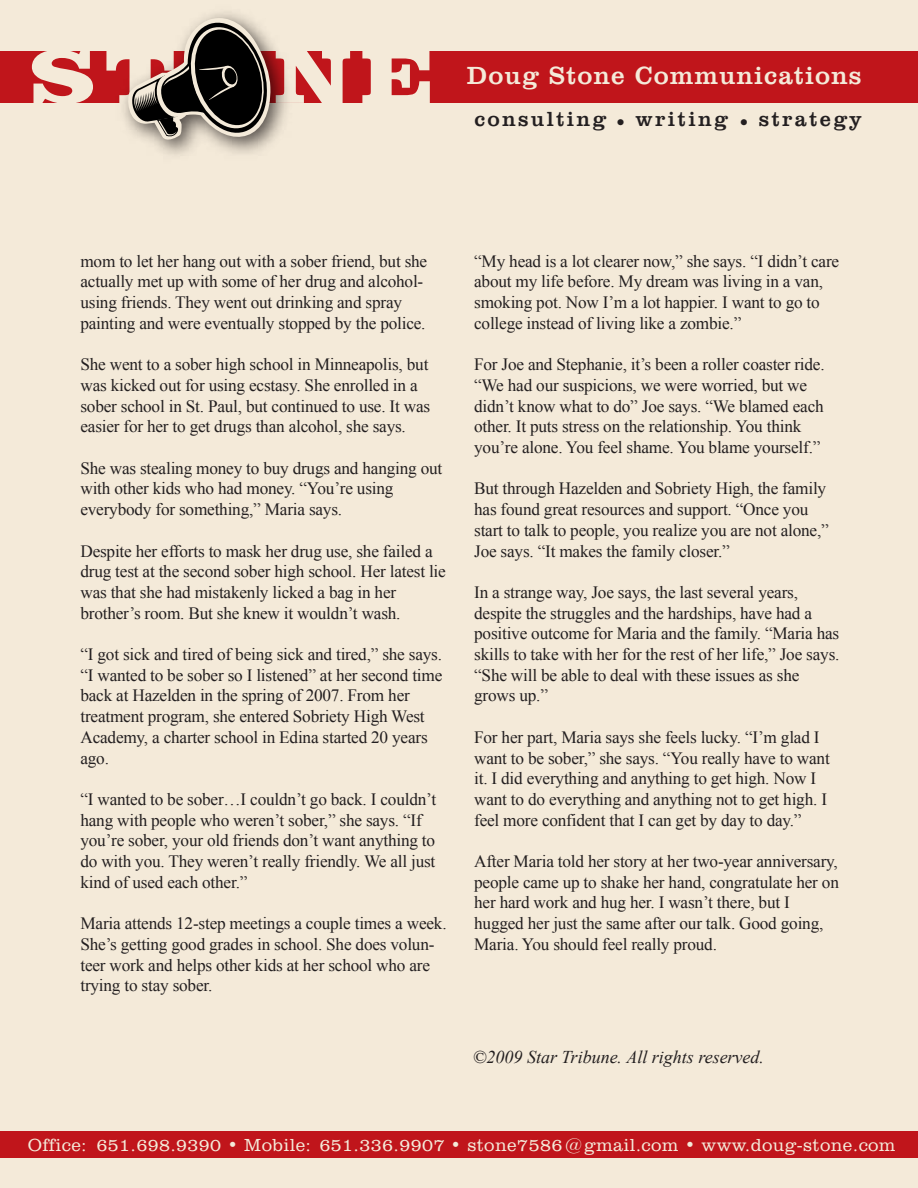
<style>
.page{position:relative;width:918px;height:1188px;background:#f4ead9}
.page>*{position:absolute;margin:0;border:0;box-sizing:border-box;transform-origin:0 0}
.t1{font:25.5px "Clarendon BT";letter-spacing:.04em;color:#f4ead9}
.t2{font:21px "Clarendon BT";letter-spacing:.11em;color:#231f20}
.t3{font:300 18px "Clarendon BT";letter-spacing:.02em;color:#f4ead9}
.t4{font:italic 18px "Times New Roman";color:#231f20}
.t5{font:17.25px/20.7px "Times New Roman";letter-spacing:-.01em;color:#231f20}
</style>
<div class="page">
<div style="left:0;top:51px;width:918px;height:51px;background:#c0151b"></div>
<div style="left:0;top:1132px;width:918px;height:26px;background:#c0151b"></div>
<svg style="left:32px;top:51px;width:61px;height:52px"></svg>
<svg style="left:362px;top:51px;width:68px;height:52px"></svg>
<svg style="left:106px;top:13px;width:244px;height:139px"></svg>
<h1 class="t1" style="left:467px;top:59px;width:396px">Doug Stone Communications</h1>
<p class="t2" style="left:474px;top:106px;width:389px">consulting • writing • strategy</p>
<p class="t5" style="left:80px;top:250px;width:348px">mom to let her hang out with a sober friend, but she actually met up with some of her drug and alcohol&shy;using friends. They went out drinking and spray painting and were eventually stopped by the police.</p>
<p class="t5" style="left:80px;top:354px;width:351px">She went to a sober high school in Minneapolis, but was kicked out for using ecstasy. She enrolled in a sober school in St. Paul, but continued to use. It was easier for her to get drugs than alcohol, she says.</p>
<p class="t5" style="left:80px;top:457px;width:363px">She was stealing money to buy drugs and hanging out with other kids who had money. “You’re using everybody for something,” Maria says.</p>
<p class="t5" style="left:80px;top:540px;width:367px">Despite her efforts to mask her drug use, she failed a drug test at the second sober high school. Her latest lie was that she had mistakenly licked a bag in her brother’s room. But she knew it wouldn’t wash.</p>
<p class="t5" style="left:80px;top:644px;width:364px">“I got sick and tired of being sick and tired,” she says. “I wanted to be sober so I listened” at her second time back at Hazelden in the spring of 2007. From her treatment program, she entered Sobriety High West Academy, a charter school in Edina started 20 years ago.</p>
<p class="t5" style="left:80px;top:789px;width:357px">“I wanted to be sober…I couldn’t go back. I couldn’t hang with people who weren’t sober,” she says. “If you’re sober, your old friends don’t want anything to do with you. They weren’t really friendly. We all just kind of used each other.”</p>
<p class="t5" style="left:80px;top:913px;width:368px">Maria attends 12-step meetings a couple times a week.<br>She’s getting good grades in school. She does volun&shy;teer work and helps other kids at her school who are trying to stay sober.</p>
<p class="t5" style="left:474px;top:250px;width:367px">“My head is a lot clearer now,” she says. “I didn’t care about my life before. My dream was living in a van, smoking pot. Now I’m a lot happier. I want to go to college instead of living like a zombie.”</p>
<p class="t5" style="left:474px;top:354px;width:352px">For Joe and Stephanie, it’s been a roller coaster ride. “We had our suspicions, we were worried, but we didn’t know what to do” Joe says. “We blamed each other. It puts stress on the relationship. You think you’re alone. You feel shame. You blame yourself.”</p>
<p class="t5" style="left:474px;top:478px;width:356px">But through Hazelden and Sobriety High, the family has found great resources and support. “Once you start to talk to people, you realize you are not alone,” Joe says. “It makes the family closer.”</p>
<p class="t5" style="left:474px;top:582px;width:367px">In a strange way, Joe says, the last several years, despite the struggles and the hardships, have had a positive outcome for Maria and the family. “Maria has skills to take with her for the rest of her life,” Joe says. “She will be able to deal with these issues as she grows up.”</p>
<p class="t5" style="left:474px;top:726px;width:357px">For her part, Maria says she feels lucky. “I’m glad I want to be sober,” she says. “You really have to want it. I did everything and anything to get high. Now I want to do everything and anything not to get high. I feel more confident that I can get by day to day.”</p>
<p class="t5" style="left:474px;top:851px;width:366px">After Maria told her story at her two-year anniversary, people came up to shake her hand, congratulate her on her hard work and hug her. I wasn’t there, but I hugged her just the same after our talk. Good going, Maria. You should feel really proud.</p>
<p class="t4" style="left:473px;top:1047px;width:293px">©2009 Star Tribune. All rights reserved.</p>
<p class="t3" style="left:28px;top:1134px;width:869px">Office: 651.698.9390 • Mobile: 651.336.9907 • stone7586@gmail.com • www.doug-stone.com</p>
</div>
